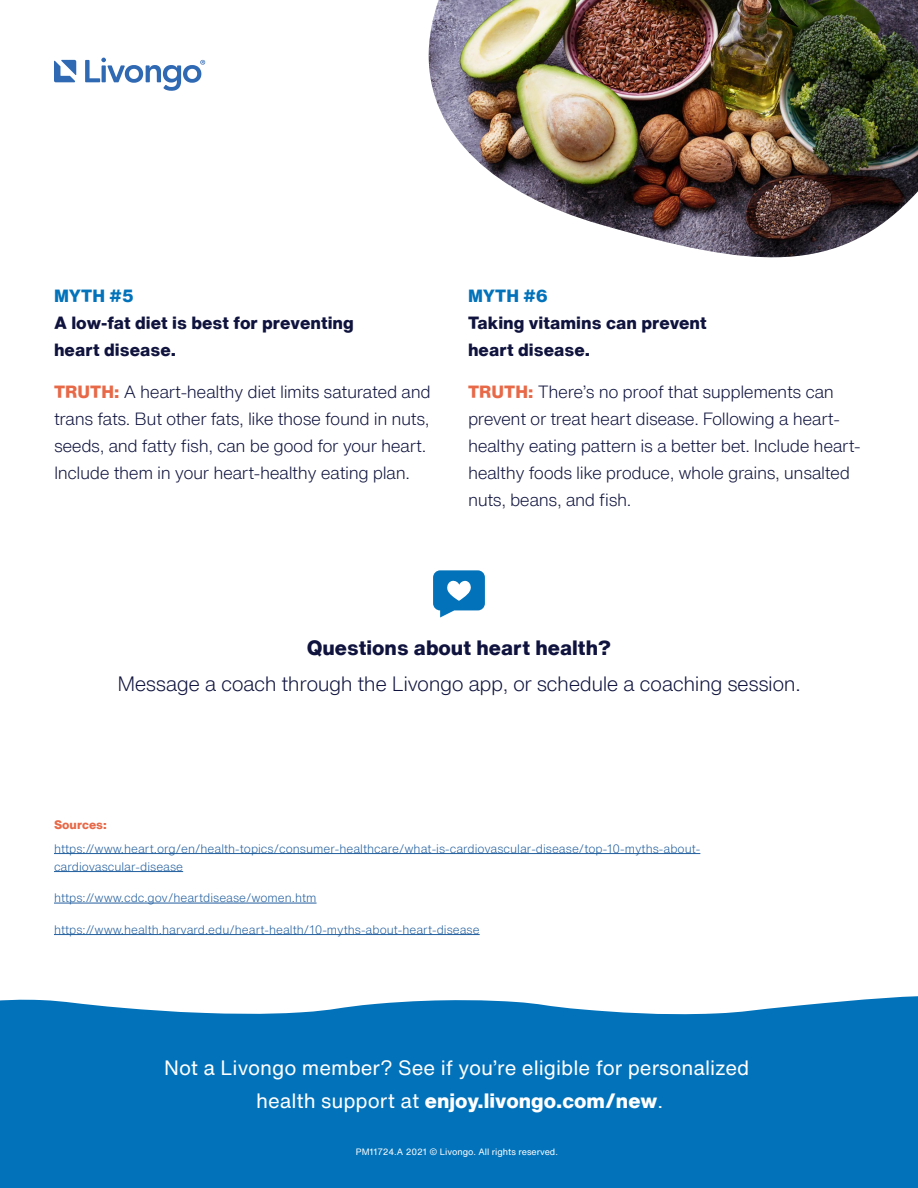
<style>
.page{position:relative;width:918px;height:1188px;background:#fff}
.page>*{position:absolute;margin:0;border:0;box-sizing:border-box;transform-origin:0 0}
.t1{font:20.25px/33px "Helvetica Now Text";color:#fff;text-align:center}
.t2{font:300 20.25px "Helvetica Now Text";letter-spacing:-.025em;color:#0f133d}
.t3{font:800 20.25px "Helvetica Now Text";color:#0f133d}
.t4{font:300 17.25px/27px "Helvetica Now Text";letter-spacing:-.025em;color:#0f133d}
.t5{font:800 17.25px/27px "Helvetica Now Text";color:#0f133d}
.t6{font:800 17.25px "Helvetica Now Text";color:#0272ba}
.t7{font:300 12px/18px "Helvetica Now Text";color:#215e9e}
.t8{font:800 12px "Helvetica Now Text";color:#e76948}
.t9{font:9px "Helvetica Now Text";color:#fff}
.s1{font-weight:800;color:#e76948}
.s2{font-weight:800}
</style>
<div class="page">
<div style="left:0;top:996px;width:918px;height:192px;background:#0272ba"></div>
<svg style="left:54px;top:58px;width:151px;height:33px"></svg>
<svg style="left:433px;top:570px;width:52px;height:48px"></svg>
<img style="left:429px;top:0;width:489px;height:258px">
<hr style="left:54px;top:853px;width:646px;height:1px;background:#215e9e">
<hr style="left:54px;top:871px;width:129px;height:1px;background:#215e9e">
<hr style="left:54px;top:903px;width:263px;height:1px;background:#215e9e">
<hr style="left:54px;top:934px;width:426px;height:1px;background:#215e9e">
<p class="t6" style="left:54px;top:283px;width:82px">MYTH #5</p>
<p class="t5" style="left:54px;top:309px;width:301px">A low-fat diet is best for preventing heart disease.</p>
<p class="t4" style="left:54px;top:378px;width:378px"><span class="s1">TRUTH:</span> A heart-healthy diet limits saturated and trans fats. But other fats, like those found in nuts, seeds, and fatty fish, can be good for your heart.<br>Include them in your heart-healthy eating plan.</p>
<p class="t6" style="left:468px;top:283px;width:82px">MYTH #6</p>
<p class="t5" style="left:468px;top:309px;width:240px">Taking vitamins can prevent heart disease.</p>
<p class="t4" style="left:468px;top:378px;width:394px"><span class="s1">TRUTH:</span> There’s no proof that supplements can prevent or treat heart disease. Following a heart&shy;healthy eating pattern is a better bet. Include heart&shy;healthy foods like produce, whole grains, unsalted nuts, beans, and fish.</p>
<p class="t3" style="left:307px;top:633px;width:306px">Questions about heart health?</p>
<p class="t2" style="left:117px;top:669px;width:685px">Message a coach through the Livongo app, or schedule a coaching session.</p>
<p class="t8" style="left:54px;top:815px;width:54px">Sources:</p>
<p class="t7" style="left:54px;top:839px;width:648px">https://www.heart.org/en/health-topics/consumer-healthcare/what-is-cardiovascular-disease/top-10-myths-about&shy;cardiovascular-disease</p>
<p class="t7" style="left:54px;top:888px;width:264px">https://www.cdc.gov/heartdisease/women.htm</p>
<p class="t7" style="left:54px;top:920px;width:427px">https://www.health.harvard.edu/heart-health/10-myths-about-heart-disease</p>
<p class="t1" style="left:164px;top:1051px;width:587px">Not a Livongo member? See if you’re eligible for personalized health support at <span class="s2">enjoy.livongo.com/new</span>.</p>
<p class="t9" style="left:356px;top:1145px;width:204px">PM11724.A 2021 © Livongo. All rights reserved.</p>
</div>
